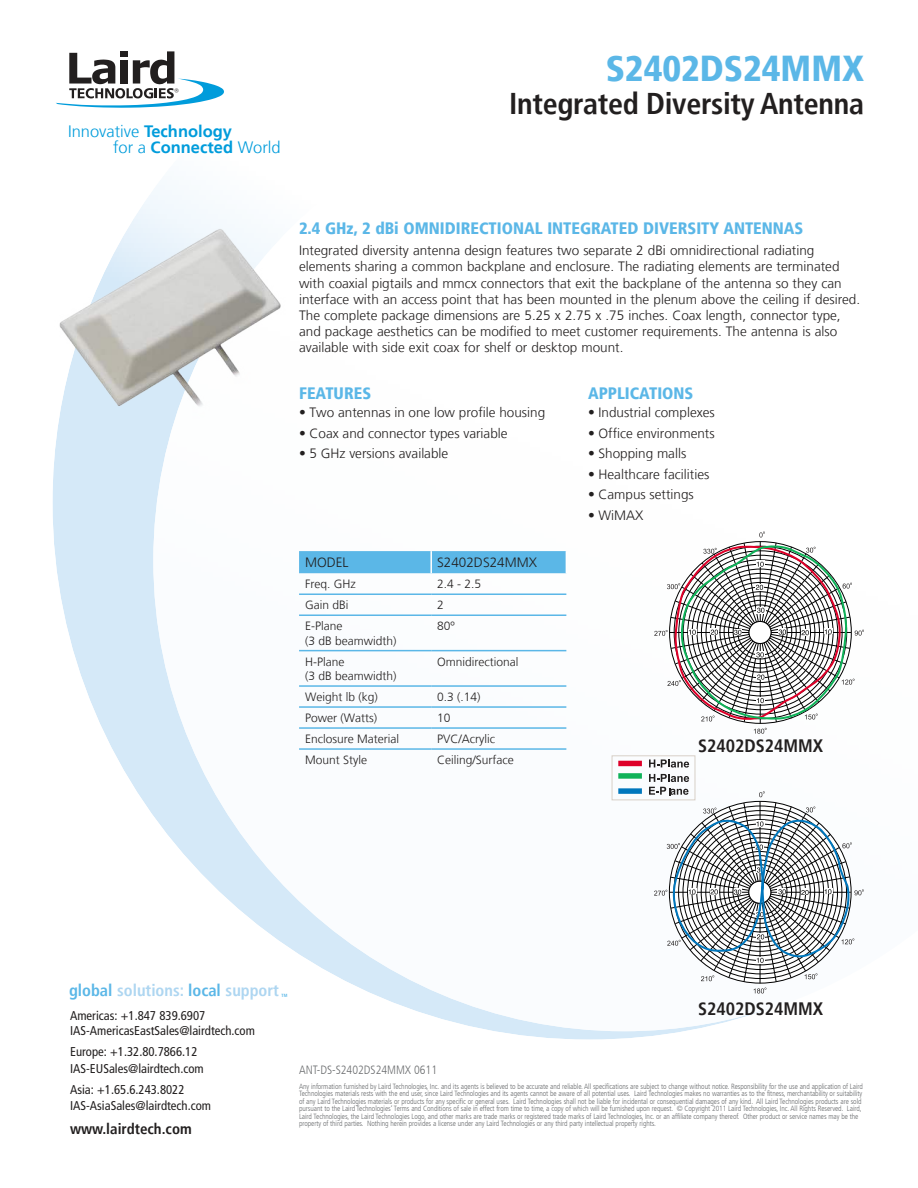
<style>
.page{position:relative;width:918px;height:1188px;background:#fff}
.page>*{position:absolute;margin:0;border:0;box-sizing:border-box;transform-origin:0 0}
.t1{font:900 condensed 36px "Frutiger LT";color:#5bb7e7}
.t2{font:700 condensed 30px "Frutiger LT";letter-spacing:-.01em;color:#221f1f}
.t3{font:700 condensed 18px "Frutiger LT";color:#221f1f}
.t4{font:900 condensed 16.5px "Frutiger LT";color:#5bb7e7}
.t5{font:300 16.5px/16.5px "Frutiger LT";color:#009cdb}
.t6{font:700 condensed 16.5px "Frutiger LT";color:#aed6f1}
.t7{font:700 condensed 15px "Frutiger LT";color:#221f1f}
.t8{font:300 13.5px/16.2px "Frutiger LT";color:#221f1f}
.t9{font:condensed 12.75px/15.3px "Frutiger LT";color:#221f1f}
.t10{font:300 12px/14.4px "Frutiger LT";color:#221f1f}
.t11{font:300 condensed 12px "Frutiger LT";color:#6c6e70}
.t12{font:300 condensed 7.5px/7.5px "Frutiger LT";letter-spacing:-.01em;color:#6c6e70}
.t13{font:700 condensed 4.5px "Frutiger LT";color:#5bb7e7}
.s1{font-weight:700}
.s2{color:#5bb7e7}
</style>
<div class="page">
<img style="left:52px;top:185px;width:718px;height:855px">
<svg style="left:56px;top:51px;width:168px;height:57px"></svg>
<div style="left:299px;top:551px;width:268px;height:22px;background:#5bb7e7"></div>
<hr style="left:299px;top:593px;width:132px;height:2px;background:#5bb7e7">
<hr style="left:431px;top:593px;width:135px;height:2px;background:#5bb7e7">
<hr style="left:299px;top:614px;width:132px;height:2px;background:#5bb7e7">
<hr style="left:431px;top:614px;width:135px;height:2px;background:#5bb7e7">
<hr style="left:299px;top:650px;width:132px;height:1px;background:#5bb7e7">
<hr style="left:431px;top:650px;width:135px;height:1px;background:#5bb7e7">
<hr style="left:299px;top:685px;width:132px;height:2px;background:#5bb7e7">
<hr style="left:431px;top:685px;width:135px;height:2px;background:#5bb7e7">
<hr style="left:299px;top:706px;width:132px;height:2px;background:#5bb7e7">
<hr style="left:431px;top:706px;width:135px;height:2px;background:#5bb7e7">
<hr style="left:299px;top:727px;width:132px;height:2px;background:#5bb7e7">
<hr style="left:431px;top:727px;width:135px;height:2px;background:#5bb7e7">
<hr style="left:299px;top:748px;width:132px;height:2px;background:#5bb7e7">
<hr style="left:431px;top:748px;width:135px;height:2px;background:#5bb7e7">
<svg style="left:654px;top:532px;width:210px;height:202px"></svg>
<div style="left:612px;top:756px;width:83px;height:44px;border:1px solid #d8d0c7"></div>
<div style="left:618px;top:761px;width:24px;height:5px;background:#de0029"></div>
<div style="left:618px;top:788px;width:24px;height:6px;background:#0077bd"></div>
<svg style="left:649px;top:759px;width:40px;height:9px"></svg>
<div style="left:618px;top:773px;width:24px;height:6px;background:#0fb259"></div>
<svg style="left:649px;top:774px;width:215px;height:219px"></svg>
<img style="left:54px;top:222px;width:231px;height:236px">
<h3 class="t5" style="left:113px;top:124px;width:169px;text-indent:-45px">Innovative <span class="s1">Technology<br></span>for a <span class="s1">Connected</span> World</h3>
<h1 class="t1" style="left:606px;top:54px;width:260px">S2402DS24MMX</h1>
<h2 class="t2" style="left:509px;top:92px;width:356px">Integrated Diversity Antenna</h2>
<h3 class="t4" style="left:299px;top:222px;width:506px">2.4 GHz, 2 dBi OMNIDIRECTIONAL INTEGRATED DIVERSITY ANTENNAS</h3>
<p class="t8" style="left:299px;top:243px;width:563px">Integrated diversity antenna design features two separate 2 dBi omnidirectional radiating elements sharing a common backplane and enclosure. The radiating elements are terminated with coaxial pigtails and mmcx connectors that exit the backplane of the antenna so they can interface with an access point that has been mounted in the plenum above the ceiling if desired.<br>The complete package dimensions are 5.25 x 2.75 x .75 inches. Coax length, connector type, and package aesthetics can be modified to meet customer requirements. The antenna is also available with side exit coax for shelf or desktop mount.</p>
<h3 class="t4" style="left:299px;top:386px;width:74px">FEATURES</h3>
<h3 class="t8" style="left:299px;top:405px;width:248px">• Two antennas in one low pro昀椀le housing</h3>
<h3 class="t8" style="left:299px;top:425px;width:210px">• Coax and connector types variable</h3>
<h3 class="t8" style="left:299px;top:446px;width:151px">• 5 GHz versions available</h3>
<h3 class="t4" style="left:588px;top:386px;width:107px">APPLICATIONS</h3>
<h3 class="t8" style="left:588px;top:405px;width:128px">• Industrial complexes</h3>
<h3 class="t8" style="left:588px;top:425px;width:128px">• Office environments</h3>
<h3 class="t8" style="left:588px;top:446px;width:100px">• Shopping malls</h3>
<h3 class="t8" style="left:588px;top:466px;width:123px">• Healthcare facilities</h3>
<h3 class="t8" style="left:588px;top:487px;width:107px">• Campus settings</h3>
<h3 class="t8" style="left:588px;top:507px;width:57px">• WiMAX</h3>
<h3 class="t8" style="left:305px;top:555px;width:45px">MODEL</h3>
<h3 class="t8" style="left:437px;top:555px;width:101px">S2402DS24MMX</h3>
<h3 class="t10" style="left:305px;top:577px;width:52px">Freq. GHz</h3>
<h3 class="t10" style="left:437px;top:578px;width:46px">2.4 - 2.5</h3>
<h3 class="t10" style="left:305px;top:598px;width:45px">Gain dBi</h3>
<h3 class="t10" style="left:437px;top:599px;width:8px">2</h3>
<h3 class="t10" style="left:305px;top:620px;width:93px">E-Plane<br>(3 dB beamwidth)</h3>
<h3 class="t10" style="left:437px;top:620px;width:19px">80º</h3>
<h3 class="t10" style="left:305px;top:654px;width:93px">H-Plane<br>(3 dB beamwidth)</h3>
<h3 class="t10" style="left:437px;top:655px;width:83px">Omnidirectional</h3>
<h3 class="t10" style="left:305px;top:691px;width:74px">Weight lb (kg)</h3>
<h3 class="t10" style="left:437px;top:691px;width:45px">0.3 (.14)</h3>
<h3 class="t10" style="left:305px;top:712px;width:73px">Power (Watts)</h3>
<h3 class="t10" style="left:437px;top:712px;width:15px">10</h3>
<h3 class="t10" style="left:305px;top:733px;width:95px">Enclosure Material</h3>
<h3 class="t10" style="left:437px;top:733px;width:59px">PVC/Acrylic</h3>
<h3 class="t10" style="left:305px;top:754px;width:64px">Mount Style</h3>
<h3 class="t10" style="left:437px;top:754px;width:78px">Ceiling/Surface</h3>
<h3 class="t3" style="left:698px;top:738px;width:127px">S2402DS24MMX</h3>
<h3 class="t6" style="left:69px;top:984px;width:212px"><span class="s2">global</span> solutions: <span class="s2">local</span> support</h3>
<p class="t13" style="left:282px;top:993px;width:7px">TM</p>
<h3 class="t9" style="left:70px;top:1009px;width:186px">Americas: +1.847 839.6907<br>IAS-AmericasEastSales@lairdtech.com</h3>
<h3 class="t9" style="left:70px;top:1044px;width:135px;line-height:17.4px">Europe: +1.32.80.7866.12<br>IAS-EUSales@lairdtech.com</h3>
<h3 class="t9" style="left:70px;top:1082px;width:142px;line-height:16.2px">Asia: +1.65.6.243.8022<br>IAS-AsiaSales@lairdtech.com</h3>
<h3 class="t7" style="left:70px;top:1122px;width:123px">www.lairdtech.com</h3>
<h3 class="t3" style="left:698px;top:1001px;width:127px">S2402DS24MMX</h3>
<h3 class="t11" style="left:299px;top:1065px;width:140px">ANT-DS-S2402DS24MMX 0611</h3>
<p class="t12" style="left:299px;top:1083px;width:565px">Any information furnished by Laird Technologies, Inc. and its agents is believed to be accurate and reliable. All specifications are subject to change without notice. Responsibility for the use and application of Laird Technologies materials rests with the end user, since Laird Technologies and its agents cannot be aware of all potential uses. Laird Technologies makes no warranties as to the fitness, merchantability or suitability of any Laird Technologies materials or products for any specific or general uses. Laird Technologies shall not be liable for incidental or consequential damages of any kind. All Laird Technologies products are sold pursuant to the Laird Technologies’ Terms and Conditions of sale in effect from time to time, a copy of which will be furnished upon request. © Copyright 2011 Laird Technologies, Inc. All Rights Reserved. Laird, Laird Technologies, the Laird Technologies Logo, and other marks are trade marks or registered trade marks of Laird Technologies, Inc. or an affiliate company thereof. Other product or service names may be the property of third parties. Nothing herein provides a license under any Laird Technologies or any third party intellectual property rights.</p>
</div>
